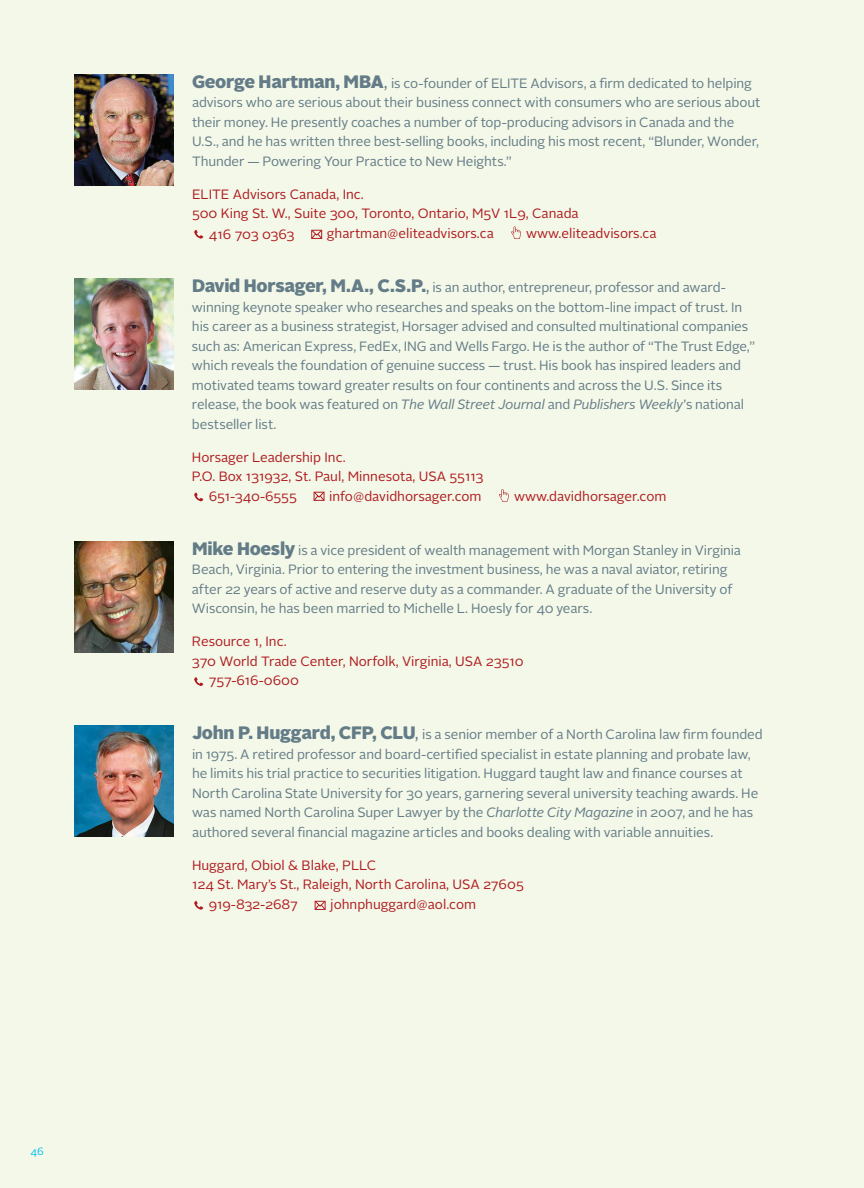
<style>
.page{position:relative;width:864px;height:1188px;background:#f4f8e8}
.page>*{position:absolute;margin:0;border:0;box-sizing:border-box;transform-origin:0 0}
.t1{font:13.5px/19.5px "Alright Sans";letter-spacing:-.01em;color:#647c88}
.t2{font:13.5px/19.5px "Alright Sans";color:#af1b20}
.t3{font:13.5px "Alright Sans";letter-spacing:-.02em;color:#af1b20}
.t4{font:10.5px "Alright Sans";color:#00c0f3}
.s1{font-weight:900;font-size:18px}
.s2{font-size:18px}
.s3{font-style:italic}
</style>
<div class="page">
<img style="left:74px;top:74px;width:100px;height:111px">
<svg style="left:194px;top:230px;width:9px;height:9px"></svg>
<svg style="left:311px;top:229px;width:12px;height:10px"></svg>
<svg style="left:511px;top:226px;width:10px;height:13px"></svg>
<img style="left:74px;top:278px;width:100px;height:111px">
<svg style="left:194px;top:492px;width:9px;height:9px"></svg>
<svg style="left:313px;top:491px;width:12px;height:10px"></svg>
<svg style="left:499px;top:489px;width:10px;height:13px"></svg>
<img style="left:74px;top:541px;width:100px;height:111px">
<svg style="left:194px;top:677px;width:9px;height:9px"></svg>
<img style="left:74px;top:726px;width:100px;height:111px">
<svg style="left:194px;top:901px;width:9px;height:9px"></svg>
<svg style="left:314px;top:900px;width:12px;height:10px"></svg>
<p class="t4" style="left:31px;top:1144px;width:15px">46</p>
<p class="t1" style="left:192px;top:74px;width:570px"><span class="s1">George Hartman, MBA</span><span class="s2">,</span> is co-founder of ELITE Advisors, a firm dedicated to helping advisors who are serious about their business connect with consumers who are serious about their money. He presently coaches a number of top-producing advisors in Canada and the U.S., and he has written three best-selling books, including his most recent, “Blunder, Wonder, Thunder — Powering Your Practice to New Heights.”</p>
<p class="t2" style="left:192px;top:185px;width:388px">ELITE Advisors Canada, Inc.<br>500 King St. W., Suite 300, Toronto, Ontario, M5V 1L9, Canada</p>
<p class="t3" style="left:209px;top:226px;width:87px">416 703 0363</p>
<p class="t2" style="left:327px;top:224px;width:168px">ghartman@eliteadvisors.ca</p>
<p class="t2" style="left:526px;top:224px;width:132px">www.eliteadvisors.ca</p>
<p class="t1" style="left:192px;top:278px;width:564px"><span class="s1">David Horsager, M.A., C.S.P.</span><span class="s2">,</span> is an author, entrepreneur, professor and award&shy;winning keynote speaker who researches and speaks on the bottom-line impact of trust. In his career as a business strategist, Horsager advised and consulted multinational companies such as: American Express, FedEx, ING and Wells Fargo. He is the author of “The Trust Edge,” which reveals the foundation of genuine success — trust. His book has inspired leaders and motivated teams toward greater results on four continents and across the U.S. Since its release, the book was featured on <span class="s3">The Wall Street Journal</span> and <span class="s3">Publishers Weekly</span>’s national bestseller list.</p>
<p class="t2" style="left:192px;top:447px;width:155px">Horsager Leadership Inc.</p>
<p class="t2" style="left:192px;top:467px;width:293px">P.O. Box 131932, St. Paul, Minnesota, USA 55113</p>
<p class="t2" style="left:209px;top:486px;width:89px">651-340-6555</p>
<p class="t2" style="left:329px;top:486px;width:154px">info@davidhorsager.com</p>
<p class="t2" style="left:514px;top:486px;width:154px">www.davidhorsager.com</p>
<p class="t1" style="left:192px;top:541px;width:551px"><span class="s1">Mike Hoesly</span> is a vice president of wealth management with Morgan Stanley in Virginia Beach, Virginia. Prior to entering the investment business, he was a naval aviator, retiring after 22 years of active and reserve duty as a commander. A graduate of the University of Wisconsin, he has been married to Michelle L. Hoesly for 40 years.</p>
<p class="t2" style="left:192px;top:632px;width:96px">Resource 1, Inc.</p>
<p class="t2" style="left:192px;top:652px;width:333px">370 World Trade Center, Norfolk, Virginia, USA 23510</p>
<p class="t2" style="left:209px;top:671px;width:92px">757-616-0600</p>
<p class="t1" style="left:192px;top:725px;width:572px"><span class="s1">John P. Huggard, CFP, CLU</span><span class="s2">,</span> is a senior member of a North Carolina law firm founded in 1975. A retired professor and board-certified specialist in estate planning and probate law, he limits his trial practice to securities litigation. Huggard taught law and finance courses at North Carolina State University for 30 years, garnering several university teaching awards. He was named North Carolina Super Lawyer by the <span class="s3">Charlotte City Magazine</span> in 2007, and he has authored several financial magazine articles and books dealing with variable annuities.</p>
<p class="t2" style="left:192px;top:856px;width:186px">Huggard, Obiol &amp; Blake, PLLC</p>
<p class="t2" style="left:192px;top:875px;width:333px">124 St. Mary’s St., Raleigh, North Carolina, USA 27605</p>
<p class="t2" style="left:209px;top:895px;width:91px">919-832-2687</p>
<p class="t2" style="left:330px;top:895px;width:147px">johnphuggard@aol.com</p>
</div>
